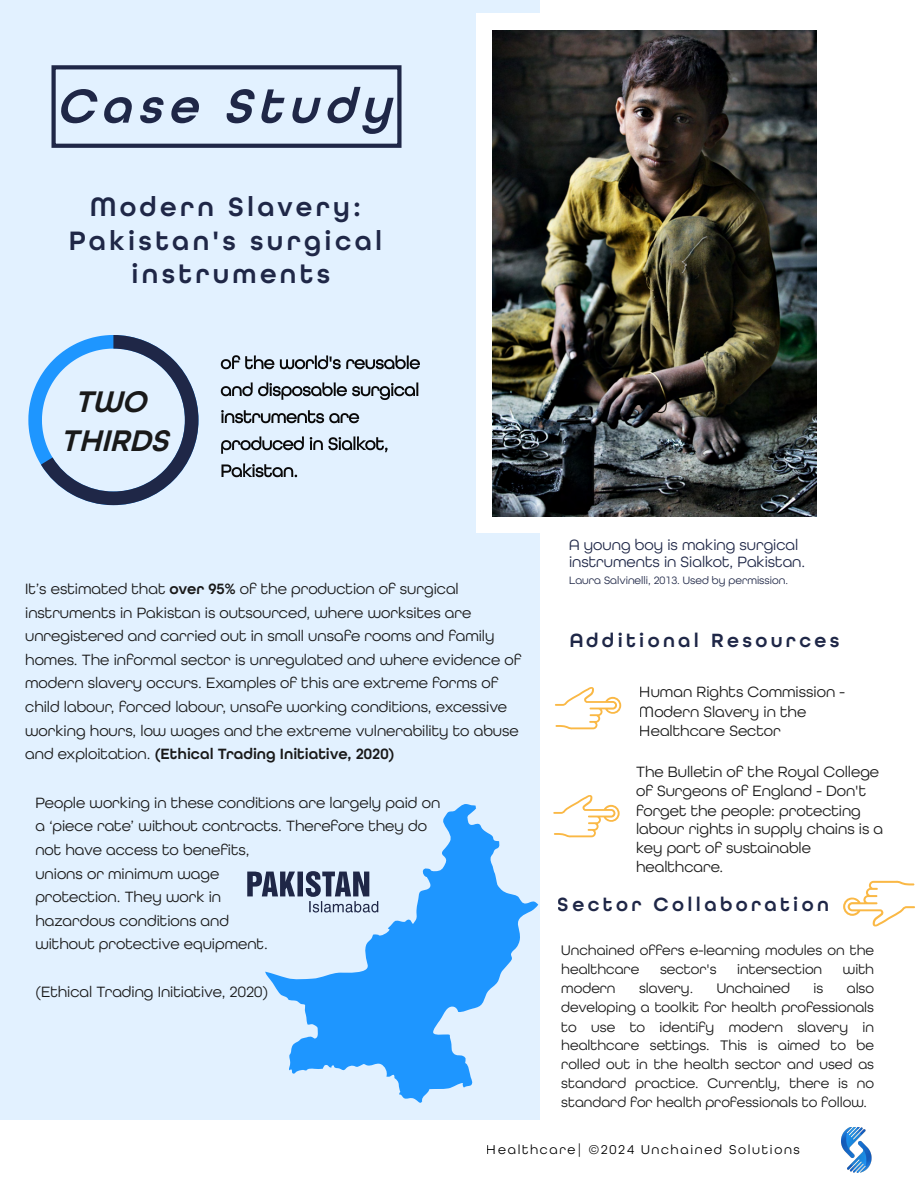
<style>
.page{position:relative;width:918px;height:1188px;background:#fff}
.page>*{position:absolute;margin:0;border:0;box-sizing:border-box;transform-origin:0 0}
.t1{font:italic 600 50.4px "All Round Gothic W01";color:#1f2747}
.t2{font:italic 600 31.5px/38.2px "All Round Gothic W01";color:#191919;text-align:center}
.t3{font:600 28.2px/33.8px "All Round Gothic W01";letter-spacing:.12em;color:#1f2747;text-align:center}
.t4{font:600 20.25px "All Round Gothic W01";letter-spacing:.165em;color:#1f2747}
.t5{font:15.75px/23.7px "All Round Gothic W01";color:#191919}
.t6{font:15.75px/18.9px "All Round Gothic W01";color:#1b1b1b}
.t7{font:15.75px/16.8px "All Round Gothic W01";color:#1f2747}
.t8{font:14.7px/18.9px "All Round Gothic W01";color:#191919}
.t9{font:13.5px "All Round Gothic W01";letter-spacing:.125em;color:#000}
.t10{font:11.25px "All Round Gothic W01";color:#1f2747}
.s1{font-weight:600}
</style>
<div class="page">
<div style="left:0;top:0;width:540px;height:1119px;background:#e2f1ff"></div>
<div style="left:477px;top:14px;width:354px;height:519px;background:#fff"></div>
<div style="left:52px;top:65px;width:350px;height:83px;border:4px solid #1f2747"></div>
<svg style="left:553px;top:795px;width:67px;height:42px"></svg>
<svg style="left:555px;top:687px;width:66px;height:42px"></svg>
<svg style="left:843px;top:881px;width:72px;height:46px"></svg>
<svg style="left:247px;top:871px;width:18px;height:26px"></svg>
<svg style="left:265px;top:804px;width:273px;height:299px"></svg>
<svg style="left:28px;top:335px;width:170px;height:170px"></svg>
<svg style="left:221px;top:355px;width:199px;height:14px"></svg>
<svg style="left:221px;top:382px;width:197px;height:18px"></svg>
<svg style="left:221px;top:410px;width:138px;height:13px"></svg>
<svg style="left:221px;top:436px;width:167px;height:18px"></svg>
<svg style="left:221px;top:463px;width:76px;height:14px"></svg>
<img style="left:493px;top:30px;width:324px;height:486px">
<img style="left:842px;top:1127px;width:30px;height:45px">
<h1 class="t1" style="left:56px;top:76px;width:350px">Case Study</h1>
<h3 class="t3" style="left:68px;top:190px;width:315px">Modern Slavery:<br>Pakistan's surgical instruments</h3>
<h2 class="t2" style="left:61px;top:383px;width:117px">TWO<br>THIRDS</h2>
<p class="t5" style="left:25px;top:577px;width:498px">It’s estimated that <span class="s1">over 95%</span> of the production of surgical instruments in Pakistan is outsourced, where worksites are unregistered and carried out in small unsafe rooms and family homes. The informal sector is unregulated and where evidence of modern slavery occurs. Examples of this are extreme forms of child labour, forced labour, unsafe working conditions, excessive working hours, low wages and the extreme vulnerability to abuse and exploitation. <span class="s1">(Ethical Trading Initiative, 2020)</span></p>
<p class="t5" style="left:35px;top:790px;width:406px">People working in these conditions are largely paid on a ‘piece rate’ without contracts. Therefore they do not have access to benefits,<br>unions or minimum wage<br>protection. They work in<br>hazardous conditions and<br>without protective equipment.</p>
<p class="t5" style="left:35px;top:979px;width:234px">(Ethical Trading Initiative, 2020)</p>
<p class="t7" style="left:569px;top:536px;width:238px">A young boy is making surgical instruments in Sialkot, Pakistan.</p>
<p class="t10" style="left:569px;top:573px;width:220px">Laura Salvinelli, 2013. Used by permission.</p>
<p class="t4" style="left:569px;top:628px;width:272px">Additional Resources</p>
<p class="t6" style="left:640px;top:682px;width:207px">Human Rights Commission -<br>Modern Slavery in the<br>Healthcare Sector</p>
<p class="t6" style="left:636px;top:762px;width:249px">The Bulletin of the Royal College of Surgeons of England - Don't forget the people: protecting labour rights in supply chains is a key part of sustainable healthcare.</p>
<p class="t4" style="left:558px;top:892px;width:272px">Sector Collaboration</p>
<p class="t8" style="left:561px;top:940px;width:314px">Unchained offers e-learning modules on the healthcare</p>
<p class="t8" style="left:660px;top:960px;width:58px">sector's</p>
<p class="t8" style="left:737px;top:960px;width:86px">intersection</p>
<p class="t8" style="left:843px;top:960px;width:33px">with</p>
<p class="t8" style="left:561px;top:979px;width:314px;text-align:justify;text-indent:285px">also developing a toolkit for health professionals to use to identify modern slavery in healthcare settings. This is aimed to be rolled out in the health sector and used as standard practice. Currently, there is no standard for health professionals to follow.</p>
<p class="t8" style="left:561px;top:979px;width:56px">modern</p>
<p class="t8" style="left:639px;top:979px;width:56px">slavery.</p>
<p class="t8" style="left:717px;top:979px;width:75px">Unchained</p>
<p class="t8" style="left:813px;top:979px;width:11px">is</p>
<p class="t9" style="left:487px;top:1141px;width:314px">Healthcare| ©2024 Unchained Solutions</p>
</div>
